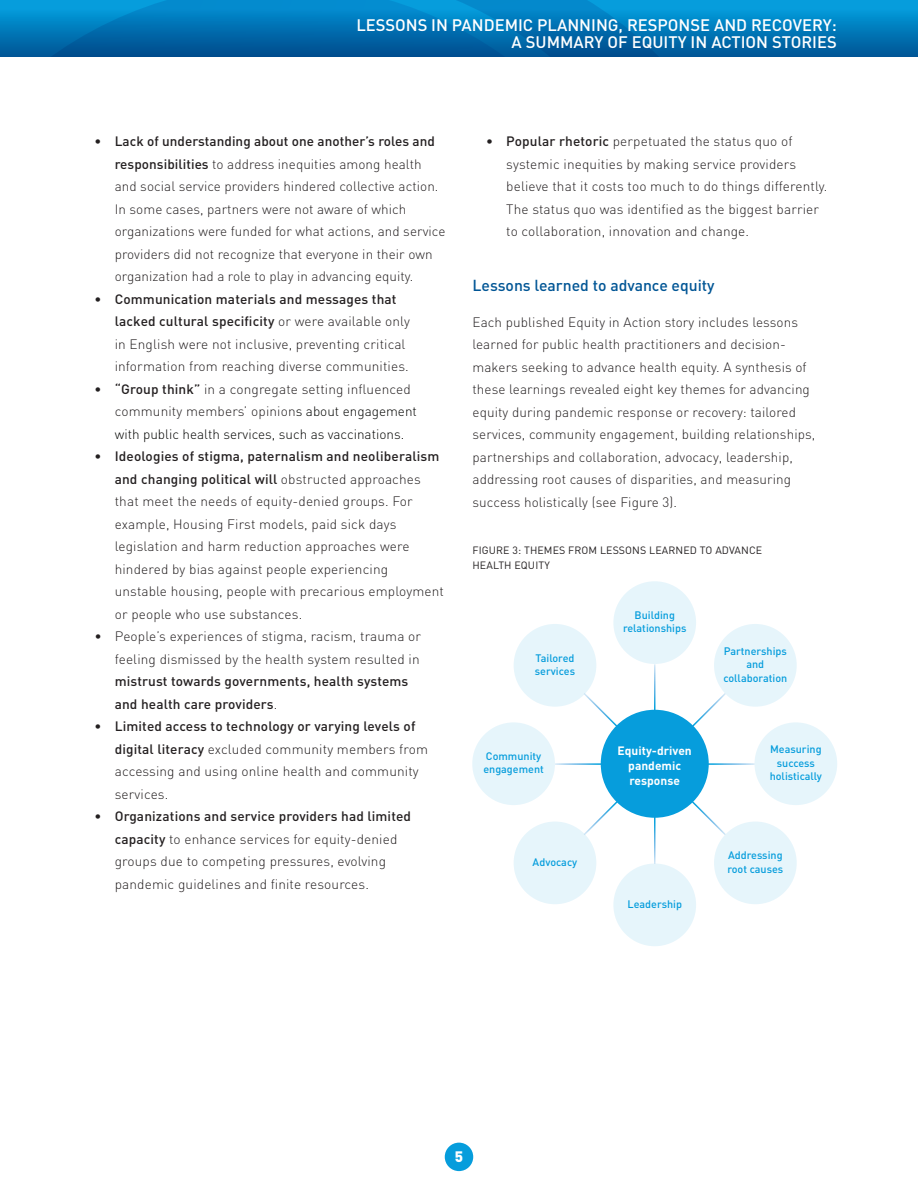
<style>
.page{position:relative;width:918px;height:1188px;background:#fff}
.page>*{position:absolute;margin:0;border:0;box-sizing:border-box;transform-origin:0 0}
.t1{font:500 16.5px/17.2px "DIN";color:#fff;text-align:right}
.t2{font:500 15.75px "DIN";color:#005595}
.t3{font:900 15px "DIN";color:#fff}
.t4{font:300 13.5px/22.5px "DIN";letter-spacing:.01em;color:#231f20}
.t5{font:300 13.5px/22.5px "DIN";color:#040503}
.t6{font:500 13.5px/22.5px "DIN";letter-spacing:.01em;color:#231f20}
.t7{font:700 12px/15px "DIN";color:#fff;text-align:center}
.t8{font:500 10.8px/13.5px "DIN";color:#069ddc}
.t9{font:10.5px/15px "DIN";letter-spacing:.01em;color:#231f20}
.s1{font-weight:500}
.s2{font-weight:500;color:#231f20}
.s3{color:#231f20}
.s4{font-weight:300}
</style>
<div class="page">
<div style="left:0;top:0;width:918px;height:57px;background:linear-gradient(to bottom,#05a6e5,#005495)"></div>
<svg style="left:0;top:0;width:813px;height:57px;background:#0174b5"></svg>
<div style="left:445px;top:1143px;width:28px;height:28px;background:#069ddc;border-radius:50%"></div>
<svg style="left:582px;top:693px;width:145px;height:144px"></svg>
<hr style="left:654px;top:664px;width:2px;height:200px;background:#fff">
<hr style="left:555px;top:763px;width:199px;height:2px;background:#fff">
<div style="left:755px;top:722px;width:82px;height:83px;background:#e6f5fb;border-radius:50%"></div>
<div style="left:472px;top:722px;width:83px;height:83px;background:#e6f5fb;border-radius:50%"></div>
<div style="left:613px;top:581px;width:83px;height:83px;background:#e6f5fb;border-radius:50%"></div>
<div style="left:601px;top:710px;width:108px;height:108px;background:#069ddc;border-radius:50%"></div>
<div style="left:613px;top:864px;width:83px;height:82px;background:#e6f5fb;border-radius:50%"></div>
<div style="left:514px;top:822px;width:82px;height:82px;background:#e6f5fb;border-radius:50%"></div>
<div style="left:514px;top:624px;width:82px;height:83px;background:#e6f5fb;border-radius:50%"></div>
<div style="left:714px;top:822px;width:83px;height:82px;background:#e6f5fb;border-radius:50%"></div>
<div style="left:714px;top:624px;width:83px;height:83px;background:#e6f5fb;border-radius:50%"></div>
<p class="t1" style="left:356px;top:16px;width:482px">LESSONS IN PANDEMIC PLANNING, RESPONSE AND RECOVERY:<br>A SUMMARY OF EQUITY IN ACTION STORIES</p>
<p class="t4" style="left:115px;top:130px;width:332px;text-indent:-20px"><span class="s1">• Lack of understanding about one another’s roles and responsibilities</span> to address inequities among health and social service providers hindered collective action.<br>In some cases, partners were not aware of which organizations were funded for what actions, and service providers did not recognize that everyone in their own organization had a role to play in advancing equity.</p>
<p class="t4" style="left:115px;top:287px;width:297px;text-indent:-20px"><span class="s1">• Communication materials and messages that lacked cultural specificity</span> or were available only in English were not inclusive, preventing critical information from reaching diverse communities.</p>
<p class="t5" style="left:115px;top:377px;width:304px;text-indent:-20px"><span class="s2">• “Group think”</span> <span class="s3">in a congregate setting influenced community members’ opinion</span>s about engagement with public health services, such as vaccinations.</p>
<p class="t4" style="left:115px;top:445px;width:331px;text-indent:-20px"><span class="s1">• Ideologies of stigma, paternalism and neoliberalism and changing political will</span> obstructed approaches that meet the needs of equity-denied groups. For example, Housing First models, paid sick days legislation and harm reduction approaches were hindered by bias against people experiencing<br>unstable housing, people with precarious employment or people who use substances.</p>
<p class="t4" style="left:95px;top:625px;width:328px;text-align:right">• People’s experiences of stigma, racism, trauma or feeling dismissed by the health system resulted in</p>
<p class="t6" style="left:115px;top:670px;width:295px">mistrust towards governments, health systems and health care providers<span class="s4">.</span></p>
<p class="t4" style="left:115px;top:715px;width:315px;text-indent:-20px"><span class="s1">• Limited access to technology or varying levels of digital literacy</span> excluded community members from accessing and using online health and community services.</p>
<p class="t4" style="left:115px;top:805px;width:298px;text-indent:-20px"><span class="s1">• Organizations and service providers had limited capacity</span> to enhance services for equity-denied groups due to competing pressures, evolving pandemic guidelines and finite resources.</p>
<p class="t4" style="left:506px;top:130px;width:323px;text-indent:-20px"><span class="s1">• Popular rhetoric</span> perpetuated the status quo of systemic inequities by making service providers believe that it costs too much to do things differently.<br>The status quo was identified as the biggest barrier to collaboration, innovation and change.</p>
<p class="t2" style="left:472px;top:275px;width:244px">Lessons learned to advance equity</p>
<p class="t4" style="left:472px;top:311px;width:344px">Each published Equity in Action story includes lessons learned for public health practitioners and decision&shy;makers seeking to advance health equity. A synthesis of these learnings revealed eight key themes for advancing equity during pandemic response or recovery: tailored services, community engagement, building relationships, partnerships and collaboration, advocacy, leadership, addressing root causes of disparities, and measuring success holistically (see Figure 3).</p>
<p class="t9" style="left:472px;top:542px;width:291px">FIGURE 3: THEMES FROM LESSONS LEARNED TO ADVANCE<br>HEALTH EQUITY</p>
<p class="t8" style="left:535px;top:651px;width:42px">Tailored services</p>
<p class="t8" style="left:623px;top:608px;width:65px;text-align:center">Building relationships</p>
<p class="t8" style="left:723px;top:644px;width:65px;text-align:center">Partnerships and collaboration</p>
<p class="t8" style="left:483px;top:749px;width:62px">Community engagement</p>
<p class="t8" style="left:770px;top:742px;width:54px;text-align:center">Measuring success holistically</p>
<p class="t7" style="left:618px;top:742px;width:76px">Equity-driven pandemic response</p>
<p class="t8" style="left:533px;top:855px;width:46px">Advocacy</p>
<p class="t8" style="left:727px;top:848px;width:57px">Addressing root causes</p>
<p class="t8" style="left:628px;top:897px;width:56px">Leadership</p>
<p class="t3" style="left:455px;top:1146px;width:10px">5</p>
</div>
